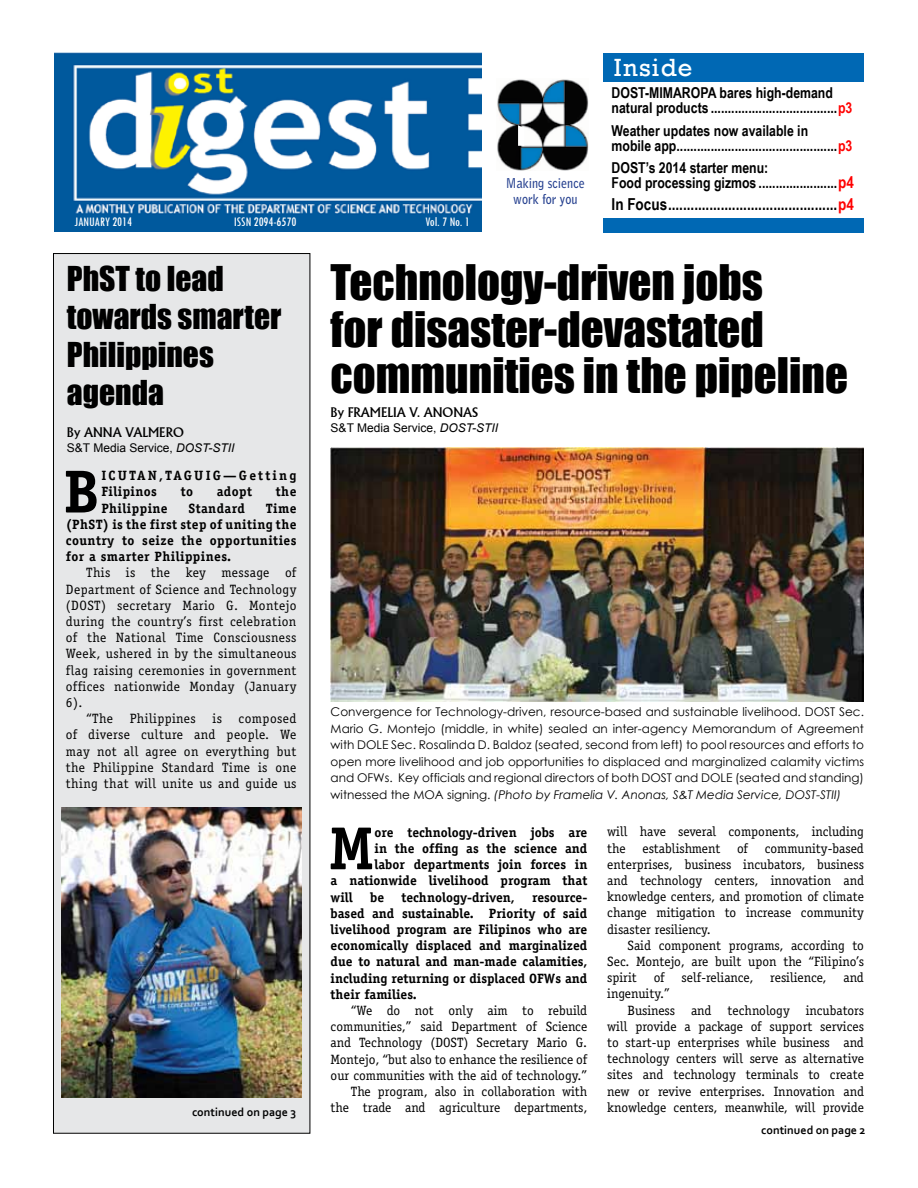
<style>
.page{position:relative;width:918px;height:1188px;background:#fff}
.page>*{position:absolute;margin:0;border:0;box-sizing:border-box;transform-origin:0 0}
.t1{font:700 60.75px "Officina Serif";color:#000}
.t2{font:45px/46.5px "Impact";color:#000}
.t3{font:31.5px/37.8px "Impact";color:#000}
.t4{font:25.5px "Rockwell";letter-spacing:.05em;color:#fdffff}
.t5{font:700 16.5px "Arial Narrow";color:#000}
.t6{font:700 15px/15px "Arial Narrow";color:#000}
.t7{font:13.5px/16.2px "Officina Serif";color:#000;text-align:justify}
.t8{font:700 13.5px/16.2px "Officina Serif";color:#000;text-align:justify}
.t9{font:condensed 13.5px "Tw Cen";color:#fff}
.t10{font:13.5px "Alberta";color:#000}
.t11{font:700 13.5px/16.2px "Officina Serif";letter-spacing:.16em;color:#000}
.t12{font:700 13.5px/16.2px "Bell Gothic Std";color:#25408f;text-align:center;scale:.9 1}
.t13{font:700 13.5px "Officina Serif";letter-spacing:.03em;color:#000}
.t14{font:12px/16.5px "Century Gothic";color:#000;text-align:justify}
.t15{font:12px "Arial";color:#000}
.t16{font:700 12px "Corbel";color:#000}
.s1{color:#f00}
.s2{font-size:16.5px;color:#f00}
.s3{font-style:italic}
</style>
<div class="page">
<div style="left:53px;top:254px;width:257px;height:879px;background:#e6e7e8"></div>
<div style="left:53px;top:253px;width:257px;height:881px;border:1px solid #000"></div>
<div style="left:54px;top:213px;width:427px;height:18px;background:#00599d"></div>
<div style="left:604px;top:218px;width:260px;height:15px;background:#0068b4"></div>
<div style="left:604px;top:53px;width:260px;height:28px;background:#0068b4"></div>
<img style="left:54px;top:53px;width:428px;height:161px">
<img style="left:497px;top:79px;width:92px;height:92px">
<svg style="left:518px;top:125px;width:6px;height:21px"></svg>
<img style="left:331px;top:447px;width:533px;height:255px">
<img style="left:62px;top:808px;width:239px;height:290px">
<p class="t9" style="left:75px;top:213px;width:59px">JANUARY 2014</p>
<p class="t9" style="left:234px;top:213px;width:64px">ISSN 2094-6570</p>
<p class="t9" style="left:425px;top:213px;width:46px">Vol. 7 No. 1</p>
<p class="t12" style="left:506px;top:175px;width:89px">Making science work for you</p>
<h3 class="t4" style="left:614px;top:53px;width:80px">Inside</h3>
<p class="t6" style="left:612px;top:85px;width:242px">DOST-MIMAROPA bares high-demand natural products .....................................<span class="s1">p3</span></p>
<p class="t6" style="left:612px;top:122px;width:242px">Weather updates now available in<br>mobile app...............................................<span class="s1">p3</span></p>
<p class="t6" style="left:612px;top:159px;width:244px">DOST’s 2014 starter menu:<br>Food processing gizmos .......................<span class="s2">p4</span></p>
<p class="t5" style="left:612px;top:192px;width:244px">In Focus.............................................<span class="s1">p4</span></p>
<h3 class="t3" style="left:67px;top:259px;width:216px">PhST to lead towards smarter<br>Philippines agenda</h3>
<p class="t10" style="left:67px;top:425px;width:119px">BY ANNA VALMERO</p>
<p class="t15" style="left:67px;top:440px;width:169px">S&amp;T Media Service, <span class="s3">DOST-STII</span></p>
<h1 class="t1" style="left:63px;top:454px;width:38px">B</h1>
<p class="t11" style="left:101px;top:467px;width:197px">ICUTAN,TAGUIG—Getting<br>Filipinos</p>
<p class="t8" style="left:181px;top:483px;width:14px">to</p>
<p class="t8" style="left:217px;top:483px;width:37px">adopt</p>
<p class="t8" style="left:276px;top:483px;width:22px">the</p>
<p class="t8" style="left:66px;top:500px;width:232px;text-indent:200px">Time (PhST) is the first step of uniting the country to seize the opportunities for a smarter Philippines.</p>
<p class="t7" style="left:66px;top:565px;width:232px;text-indent:20px">This is the key message of Department of Science and Technology (DOST) secretary Mario G. Montejo during the country’s first celebration of the National Time Consciousness Week, ushered in by the simultaneous flag raising ceremonies in government offices nationwide Monday (January 6).</p>
<p class="t7" style="left:66px;top:710px;width:232px;text-indent:20px">“The Philippines is composed of diverse culture and people. We may not all agree on everything but the Philippine Standard Time is one thing that will unite us and guide us</p>
<p class="t13" style="left:101px;top:499px;width:68px">Philippine</p>
<p class="t13" style="left:189px;top:499px;width:58px">Standard</p>
<p class="t16" style="left:192px;top:1105px;width:106px">continued on page 3</p>
<h2 class="t2" style="left:331px;top:258px;width:519px">Technology-driven jobs<br>for disaster-devastated communities in the pipeline</h2>
<p class="t10" style="left:331px;top:405px;width:149px">BY FRAMELIA V. ANONAS</p>
<p class="t15" style="left:331px;top:420px;width:169px">S&amp;T Media Service, <span class="s3">DOST-STII</span></p>
<p class="t14" style="left:331px;top:704px;width:535px">Convergence for Technology-driven, resource-based and sustainable livelihood. DOST Sec.<br>Mario G. Montejo (middle, in white) sealed an inter-agency Memorandum of Agreement with DOLE Sec. Rosalinda D. Baldoz (seated, second from left) to pool resources and efforts to open more livelihood and job opportunities to displaced and marginalized calamity victims and OFWs. Key officials and regional directors of both DOST and DOLE (seated and standing) witnessed the MOA signing. <span class="s3">(Photo by Framelia V. Anonas, S&amp;T Media Service, DOST-STII)</span></p>
<h1 class="t1" style="left:328px;top:811px;width:48px">M</h1>
<p class="t8" style="left:375px;top:824px;width:214px">ore technology-driven jobs are</p>
<p class="t8" style="left:375px;top:840px;width:214px">in the offing as the science and</p>
<p class="t8" style="left:375px;top:856px;width:214px">labor departments join forces in</p>
<p class="t8" style="left:331px;top:873px;width:258px">a nationwide livelihood program that</p>
<p class="t8" style="left:331px;top:889px;width:24px">will</p>
<p class="t8" style="left:370px;top:889px;width:15px">be</p>
<p class="t8" style="left:402px;top:889px;width:115px">technology-driven,</p>
<p class="t8" style="left:331px;top:889px;width:258px;text-indent:201px">resource&shy;based and sustainable. Priority of said livelihood program are Filipinos who are economically displaced and marginalized due to natural and man-made calamities, including returning or displaced OFWs and their families.</p>
<p class="t7" style="left:331px;top:1002px;width:258px;text-align:right">“We do not only aim to rebuild communities,” said Department of Science and Technology (DOST) Secretary Mario G.<br>Montejo, “but also to enhance the resilience of our communities with the aid of technology.” The program, also in collaboration with the trade and agriculture departments,</p>
<p class="t7" style="left:607px;top:824px;width:258px">will have several components, including the establishment of community-based enterprises, business incubators, business and technology centers, innovation and knowledge centers, and promotion of climate change mitigation to increase community disaster resiliency.</p>
<p class="t7" style="left:607px;top:937px;width:258px;text-indent:20px">Said component programs, according to Sec. Montejo, are built upon the “Filipino’s spirit</p>
<p class="t7" style="left:654px;top:970px;width:13px">of</p>
<p class="t7" style="left:682px;top:970px;width:73px">self-reliance,</p>
<p class="t7" style="left:770px;top:970px;width:58px">resilience,</p>
<p class="t7" style="left:843px;top:970px;width:22px">and</p>
<p class="t7" style="left:607px;top:986px;width:64px">ingenuity.”</p>
<p class="t7" style="left:628px;top:1002px;width:238px">Business and technology incubators</p>
<p class="t7" style="left:607px;top:1018px;width:258px">will provide a package of support services</p>
<p class="t7" style="left:607px;top:1034px;width:258px">to start-up enterprises while business and</p>
<p class="t7" style="left:607px;top:1051px;width:258px">technology centers will serve as alternative</p>
<p class="t7" style="left:607px;top:1067px;width:258px">sites and technology terminals to create</p>
<p class="t7" style="left:607px;top:1083px;width:258px">new or revive enterprises. Innovation and</p>
<p class="t7" style="left:607px;top:1099px;width:258px">knowledge centers, meanwhile, will provide</p>
<p class="t16" style="left:761px;top:1123px;width:106px">continued on page 2</p>
</div>
